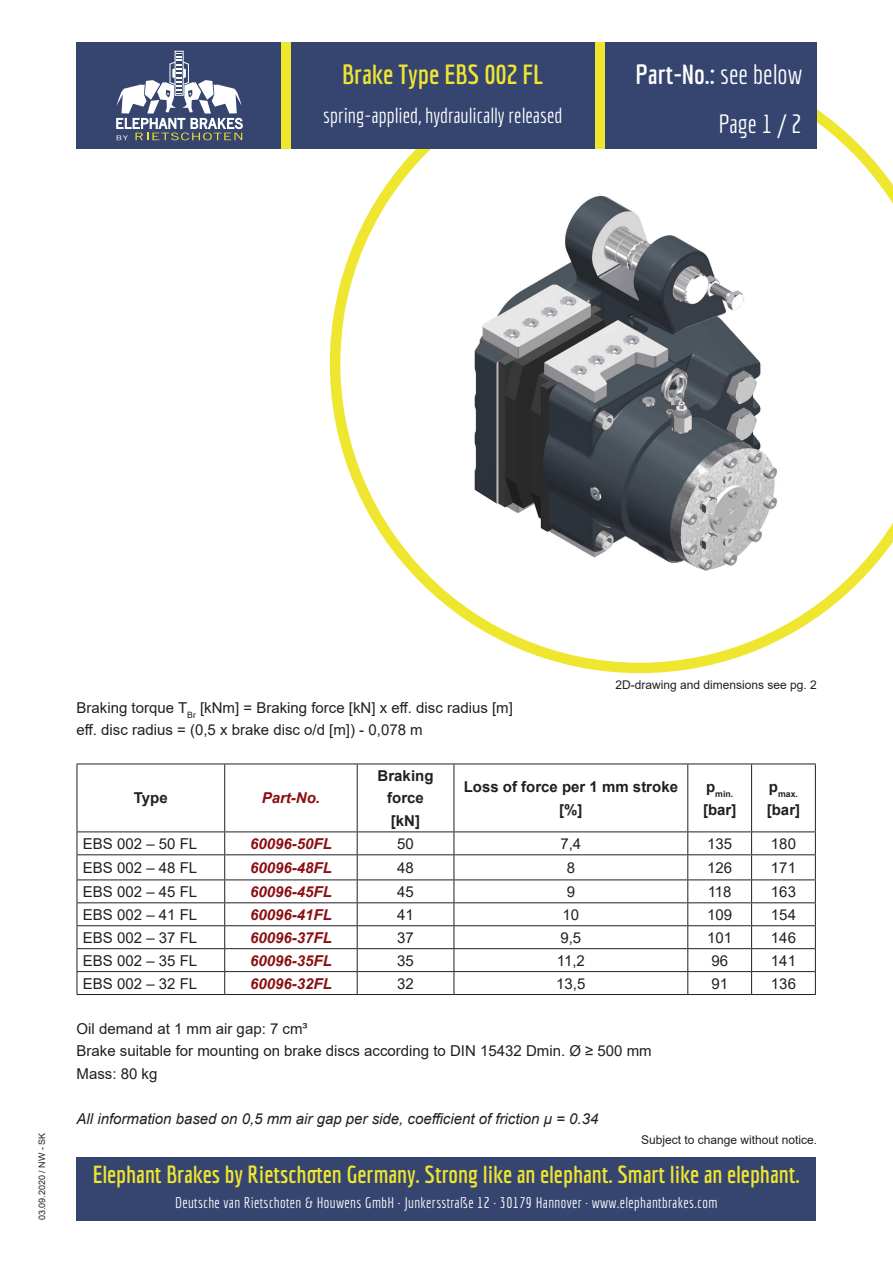
<style>
.page{position:relative;width:893px;height:1263px;background:#fff}
.page>*{position:absolute;margin:0;border:0;box-sizing:border-box;transform-origin:0 0}
.t1{font:700 27px "Economica";color:#efe630}
.t2{font:700 27px "Economica";color:#fff}
.t3{font:25.5px "Economica";color:#fff}
.t4{font:700 24px "Economica";color:#efe630}
.t5{font:21px "Economica";color:#fff}
.t6{font:15px "Arial";color:#231f20}
.t7{font:15px "Economica";letter-spacing:.025em;color:#fff}
.t8{font:italic 700 15px "Arial";color:#8b0e11}
.t9{font:italic 15px "Arial";color:#231f20}
.t10{font:700 15px/22.5px "Arial";color:#231f20;text-align:center}
.t11{font:12px "Arial";color:#231f20}
.t12{font:9px "Arial";color:#231f20}
.t13{font:700 8.7px "Arial";color:#231f20}
.s1{font-weight:400}
</style>
<div class="page">
<div style="left:76px;top:1157px;width:740px;height:63px;background:#364570"></div>
<svg style="left:330px;top:109px;width:563px;height:564px"></svg>
<div style="left:76px;top:43px;width:741px;height:106px;background:#efe630"></div>
<div style="left:76px;top:43px;width:204px;height:106px;background:#364570"></div>
<div style="left:175px;top:51px;width:8px;height:45px;border:1px solid #fff"></div>
<svg style="left:116px;top:53px;width:127px;height:87px"></svg>
<div style="left:291px;top:43px;width:303px;height:106px;background:#364570"></div>
<div style="left:605px;top:43px;width:211px;height:106px;background:#364570"></div>
<hr style="left:77px;top:763px;width:148px;height:1px;background:#231f20">
<hr style="left:77px;top:764px;width:1px;height:67px;background:#231f20">
<hr style="left:225px;top:763px;width:132px;height:1px;background:#231f20">
<hr style="left:224px;top:764px;width:1px;height:67px;background:#231f20">
<hr style="left:357px;top:763px;width:97px;height:1px;background:#231f20">
<hr style="left:357px;top:764px;width:1px;height:67px;background:#231f20">
<hr style="left:454px;top:763px;width:234px;height:1px;background:#231f20">
<hr style="left:454px;top:764px;width:1px;height:67px;background:#231f20">
<hr style="left:688px;top:763px;width:64px;height:1px;background:#231f20">
<hr style="left:687px;top:764px;width:1px;height:67px;background:#231f20">
<hr style="left:752px;top:763px;width:64px;height:1px;background:#231f20">
<hr style="left:751px;top:764px;width:1px;height:67px;background:#231f20">
<hr style="left:815px;top:764px;width:1px;height:67px;background:#231f20">
<hr style="left:77px;top:831px;width:148px;height:1px;background:#231f20">
<hr style="left:225px;top:831px;width:132px;height:1px;background:#231f20">
<hr style="left:357px;top:831px;width:97px;height:1px;background:#231f20">
<hr style="left:454px;top:831px;width:234px;height:1px;background:#231f20">
<hr style="left:688px;top:831px;width:64px;height:1px;background:#231f20">
<hr style="left:752px;top:831px;width:64px;height:1px;background:#231f20">
<hr style="left:77px;top:854px;width:148px;height:1px;background:#231f20">
<hr style="left:225px;top:854px;width:132px;height:1px;background:#231f20">
<hr style="left:357px;top:854px;width:97px;height:1px;background:#231f20">
<hr style="left:454px;top:854px;width:234px;height:1px;background:#231f20">
<hr style="left:688px;top:854px;width:64px;height:1px;background:#231f20">
<hr style="left:752px;top:854px;width:64px;height:1px;background:#231f20">
<hr style="left:77px;top:879px;width:148px;height:1px;background:#231f20">
<hr style="left:225px;top:879px;width:132px;height:1px;background:#231f20">
<hr style="left:357px;top:879px;width:97px;height:1px;background:#231f20">
<hr style="left:454px;top:879px;width:234px;height:1px;background:#231f20">
<hr style="left:688px;top:879px;width:64px;height:1px;background:#231f20">
<hr style="left:752px;top:879px;width:64px;height:1px;background:#231f20">
<hr style="left:77px;top:902px;width:148px;height:1px;background:#231f20">
<hr style="left:225px;top:902px;width:132px;height:1px;background:#231f20">
<hr style="left:357px;top:902px;width:97px;height:1px;background:#231f20">
<hr style="left:454px;top:902px;width:234px;height:1px;background:#231f20">
<hr style="left:688px;top:902px;width:64px;height:1px;background:#231f20">
<hr style="left:752px;top:902px;width:64px;height:1px;background:#231f20">
<hr style="left:77px;top:925px;width:148px;height:1px;background:#231f20">
<hr style="left:225px;top:925px;width:132px;height:1px;background:#231f20">
<hr style="left:357px;top:925px;width:97px;height:1px;background:#231f20">
<hr style="left:454px;top:925px;width:234px;height:1px;background:#231f20">
<hr style="left:688px;top:925px;width:64px;height:1px;background:#231f20">
<hr style="left:752px;top:925px;width:64px;height:1px;background:#231f20">
<hr style="left:77px;top:948px;width:148px;height:1px;background:#231f20">
<hr style="left:225px;top:948px;width:132px;height:1px;background:#231f20">
<hr style="left:357px;top:948px;width:97px;height:1px;background:#231f20">
<hr style="left:454px;top:948px;width:234px;height:1px;background:#231f20">
<hr style="left:688px;top:948px;width:64px;height:1px;background:#231f20">
<hr style="left:752px;top:948px;width:64px;height:1px;background:#231f20">
<hr style="left:77px;top:971px;width:148px;height:1px;background:#231f20">
<svg style="left:77px;top:832px;width:1px;height:162px"></svg>
<hr style="left:225px;top:971px;width:132px;height:1px;background:#231f20">
<svg style="left:224px;top:832px;width:1px;height:162px"></svg>
<hr style="left:357px;top:971px;width:97px;height:1px;background:#231f20">
<svg style="left:357px;top:832px;width:1px;height:162px"></svg>
<hr style="left:454px;top:971px;width:234px;height:1px;background:#231f20">
<svg style="left:454px;top:832px;width:1px;height:162px"></svg>
<hr style="left:688px;top:971px;width:64px;height:1px;background:#231f20">
<svg style="left:687px;top:832px;width:1px;height:162px"></svg>
<hr style="left:752px;top:971px;width:64px;height:1px;background:#231f20">
<svg style="left:751px;top:832px;width:1px;height:162px"></svg>
<svg style="left:815px;top:832px;width:1px;height:162px"></svg>
<hr style="left:77px;top:994px;width:148px;height:1px;background:#231f20">
<hr style="left:225px;top:994px;width:132px;height:1px;background:#231f20">
<hr style="left:357px;top:994px;width:97px;height:1px;background:#231f20">
<hr style="left:454px;top:994px;width:234px;height:1px;background:#231f20">
<hr style="left:688px;top:994px;width:64px;height:1px;background:#231f20">
<hr style="left:752px;top:994px;width:64px;height:1px;background:#231f20">
<p class="t1" style="left:342px;top:58px;width:203px">Brake Type EBS 002 FL</p>
<p class="t2" style="left:635px;top:59px;width:168px">Part-No.: <span class="s1">see below</span></p>
<p class="t5" style="left:323px;top:103px;width:241px">spring-applied, hydraulically released</p>
<p class="t1" style="left:361px;top:58px;width:165px">Brake Caliper Type</p>
<p class="t5" style="left:416px;top:103px;width:55px">actuated</p>
<p class="t2" style="left:662px;top:59px;width:141px">Part-No.: <span class="s1">00000</span></p>
<p class="t3" style="left:719px;top:109px;width:85px">Page 1 / 2</p>
<p class="t12" style="left:36px;top:1220px;width:89px;rotate:-90deg">03.09.2020 / NW - SK</p>
<p class="t6" style="left:77px;top:697px;width:438px">Braking torque T<sub>Br</sub> [kNm] = Braking force [kN] x eff. disc radius [m]</p>
<p class="t6" style="left:77px;top:719px;width:348px">eff. disc radius = (0,5 x brake disc o/d [m]) - 0,078 m</p>
<p class="t11" style="left:615px;top:677px;width:203px">2D-drawing and dimensions see pg. 2</p>
<p class="t10" style="left:134px;top:787px;width:35px">Type</p>
<p class="t8" style="left:262px;top:788px;width:60px">Part-No.</p>
<p class="t10" style="left:378px;top:764px;width:57px">Braking force</p>
<p class="t10" style="left:391px;top:809px;width:31px">[kN]</p>
<p class="t10" style="left:464px;top:776px;width:216px">Loss of force per 1 mm stroke</p>
<p class="t10" style="left:559px;top:798px;width:25px">[%]</p>
<p class="t13" style="left:706px;top:788px;width:29px"><sup>p</sup>min.</p>
<p class="t10" style="left:703px;top:798px;width:35px">[bar]</p>
<p class="t13" style="left:769px;top:788px;width:31px"><sup>p</sup>max.</p>
<p class="t10" style="left:767px;top:798px;width:35px">[bar]</p>
<p class="t6" style="left:83px;top:833px;width:116px">EBS 002 – 50 FL</p>
<p class="t8" style="left:250px;top:833px;width:83px">60096-50FL</p>
<p class="t6" style="left:397px;top:833px;width:18px">50</p>
<p class="t6" style="left:560px;top:833px;width:22px">7,4</p>
<p class="t6" style="left:707px;top:833px;width:27px">135</p>
<p class="t6" style="left:771px;top:833px;width:27px">180</p>
<p class="t6" style="left:83px;top:857px;width:116px">EBS 002 – 48 FL</p>
<p class="t8" style="left:250px;top:857px;width:83px">60096-48FL</p>
<p class="t6" style="left:397px;top:857px;width:18px">48</p>
<p class="t6" style="left:567px;top:857px;width:10px">8</p>
<p class="t6" style="left:707px;top:857px;width:27px">126</p>
<p class="t6" style="left:771px;top:857px;width:27px">171</p>
<p class="t6" style="left:83px;top:881px;width:116px">EBS 002 – 45 FL</p>
<p class="t8" style="left:250px;top:881px;width:83px">60096-45FL</p>
<p class="t6" style="left:397px;top:881px;width:18px">45</p>
<p class="t6" style="left:567px;top:881px;width:10px">9</p>
<p class="t6" style="left:708px;top:881px;width:25px">118</p>
<p class="t6" style="left:771px;top:881px;width:27px">163</p>
<p class="t6" style="left:83px;top:904px;width:116px">EBS 002 – 41 FL</p>
<p class="t8" style="left:250px;top:904px;width:83px">60096-41FL</p>
<p class="t6" style="left:397px;top:904px;width:18px">41</p>
<p class="t6" style="left:562px;top:904px;width:18px">10</p>
<p class="t6" style="left:707px;top:904px;width:27px">109</p>
<p class="t6" style="left:771px;top:904px;width:27px">154</p>
<p class="t6" style="left:83px;top:927px;width:116px">EBS 002 – 37 FL</p>
<p class="t8" style="left:250px;top:927px;width:83px">60096-37FL</p>
<p class="t6" style="left:397px;top:927px;width:18px">37</p>
<p class="t6" style="left:560px;top:927px;width:22px">9,5</p>
<p class="t6" style="left:707px;top:927px;width:27px">101</p>
<p class="t6" style="left:771px;top:927px;width:27px">146</p>
<p class="t6" style="left:83px;top:950px;width:116px">EBS 002 – 35 FL</p>
<p class="t8" style="left:250px;top:950px;width:83px">60096-35FL</p>
<p class="t6" style="left:397px;top:950px;width:18px">35</p>
<p class="t6" style="left:557px;top:950px;width:30px">11,2</p>
<p class="t6" style="left:711px;top:950px;width:18px">96</p>
<p class="t6" style="left:771px;top:950px;width:27px">141</p>
<p class="t6" style="left:83px;top:973px;width:116px">EBS 002 – 32 FL</p>
<p class="t8" style="left:250px;top:973px;width:83px">60096-32FL</p>
<p class="t6" style="left:397px;top:973px;width:18px">32</p>
<p class="t6" style="left:556px;top:973px;width:31px">13,5</p>
<p class="t6" style="left:711px;top:973px;width:18px">91</p>
<p class="t6" style="left:771px;top:973px;width:27px">136</p>
<p class="t6" style="left:77px;top:1018px;width:232px">Oil demand at 1 mm air gap: 7 cm³</p>
<p class="t6" style="left:77px;top:1041px;width:577px">Brake suitable for mounting on brake discs according to DIN 15432 Dmin. Ø ≥ 500 mm</p>
<p class="t6" style="left:77px;top:1063px;width:82px">Mass: 80 kg</p>
<p class="t9" style="left:77px;top:1109px;width:523px">All information based on 0,5 mm air gap per side, coefficient of friction μ = 0.34</p>
<p class="t11" style="left:641px;top:1132px;width:178px">Subject to change without notice.</p>
<h3 class="t4" style="left:93px;top:1160px;width:709px">Elephant Brakes by Rietschoten Germany. Strong like an elephant. Smart like an elephant.</h3>
<p class="t7" style="left:175px;top:1194px;width:544px">Deutsche van Rietschoten &amp; Houwens GmbH · Junkersstraße 12 · 30179 Hannover · www.elephantbrakes.com</p>
</div>
